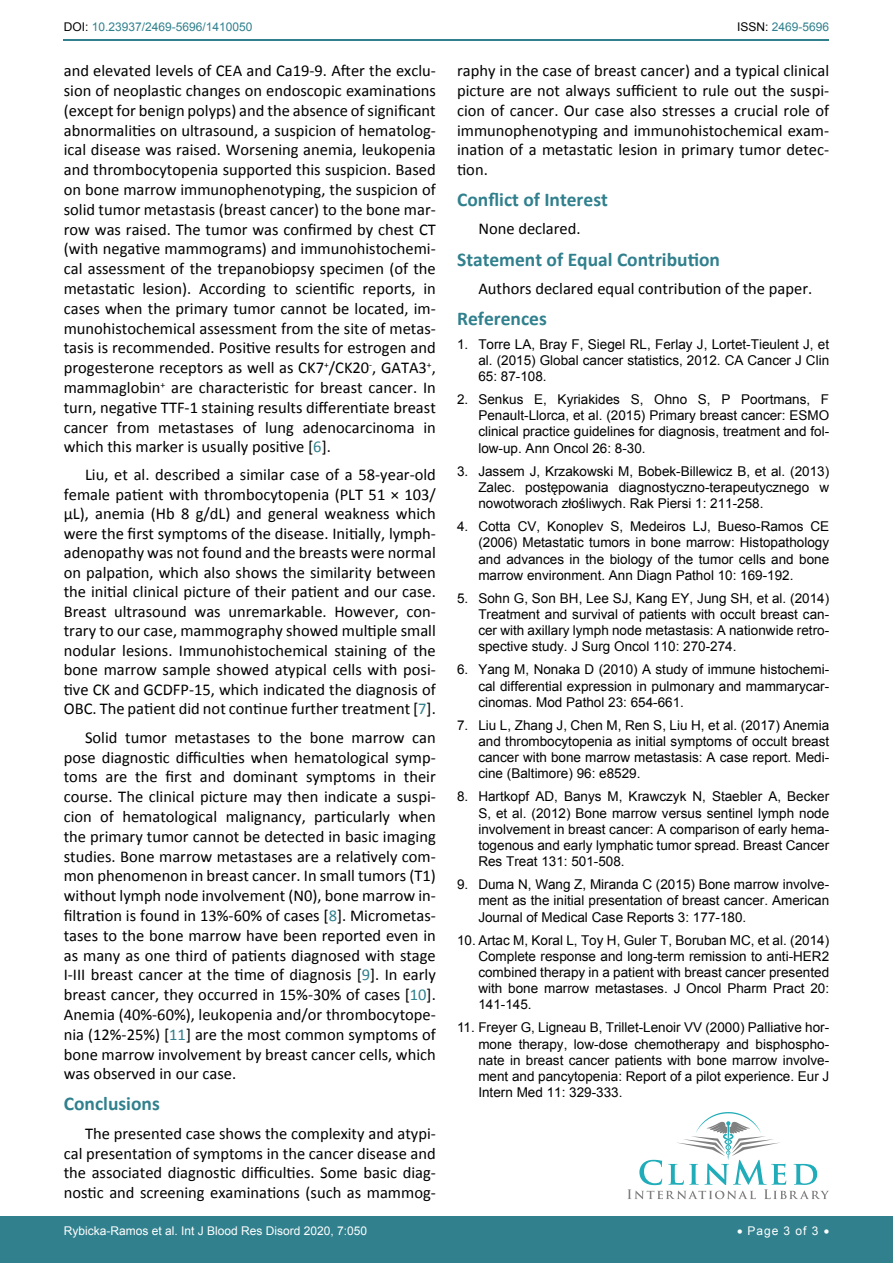
<style>
.page{position:relative;width:893px;height:1263px;background:#fff}
.page>*{position:absolute;margin:0;border:0;box-sizing:border-box;transform-origin:0 0}
.t1{font:700 19.5px "Calibri";color:#30808d}
.t2{font:16.5px/19.8px "Calibri";color:#000;text-align:justify}
.t3{font:13.5px/16.2px "Arial";color:#000;text-align:justify}
.t4{font:12px "Arial";color:#fff}
.t5{font:12px "Arial";color:#30808d}
.s1{color:#000}
.s2{color:#30808d}
</style>
<div class="page">
<hr style="left:64px;top:40px;width:765px;height:1px;background:#30808d">
<div style="left:0;top:1217px;width:893px;height:46px;background:#30808d"></div>
<svg style="left:627px;top:1112px;width:202px;height:87px"></svg>
<p class="t5" style="left:64px;top:19px;width:190px"><span class="s1">DOI:</span> 10.23937/2469-5696/1410050</p>
<p class="t5" style="left:737px;top:19px;width:94px"><span class="s1">ISSN:</span> 2469-5696</p>
<p class="t2" style="left:64px;top:61px;width:374px">and elevated levels of CEA and Ca19-9. After the exclu&shy;sion of neoplastic changes on endoscopic examinations (except for benign polyps) and the absence of significant abnormalities on ultrasound, a suspicion of hematolog&shy;ical disease was raised. Worsening anemia, leukopenia and thrombocytopenia supported this suspicion. Based on bone marrow immunophenotyping, the suspicion of solid tumor metastasis (breast cancer) to the bone mar&shy;row was raised. The tumor was confirmed by chest CT (with negative mammograms) and immunohistochemi&shy;cal assessment of the trepanobiopsy specimen (of the metastatic lesion). According to scientific reports, in cases when the primary tumor cannot be located, im&shy;munohistochemical assessment from the site of metas&shy;tasis is recommended. Positive results for estrogen and progesterone receptors as well as CK7<sup>+</sup>/CK20<sup>-</sup>, GATA3<sup>+</sup>, mammaglobin<sup>+</sup> are characteristic for breast cancer. In turn, negative TTF-1 staining results differentiate breast cancer from metastases of lung adenocarcinoma in which this marker is usually positive [<span class="s2">6</span>].</p>
<p class="t2" style="left:64px;top:465px;width:374px;text-indent:21px">Liu, et al. described a similar case of a 58-year-old female patient with thrombocytopenia (PLT 51 × 103/ µL), anemia (Hb 8 g/dL) and general weakness which were the first symptoms of the disease. Initially, lymph&shy;adenopathy was not found and the breasts were normal on palpation, which also shows the similarity between the initial clinical picture of their patient and our case.<br>Breast ultrasound was unremarkable. However, con&shy;trary to our case, mammography showed multiple small nodular lesions. Immunohistochemical staining of the bone marrow sample showed atypical cells with posi&shy;tive CK and GCDFP-15, which indicated the diagnosis of OBC. The patient did not continue further treatment [<span class="s2">7</span>].</p>
<p class="t2" style="left:64px;top:727px;width:374px;text-indent:21px">Solid tumor metastases to the bone marrow can pose diagnostic difficulties when hematological symp&shy;toms are the first and dominant symptoms in their course. The clinical picture may then indicate a suspi&shy;cion of hematological malignancy, particularly when the primary tumor cannot be detected in basic imaging studies. Bone marrow metastases are a relatively com&shy;mon phenomenon in breast cancer. In small tumors (T1) without lymph node involvement (N0), bone marrow in&shy;filtration is found in 13%-60% of cases [<span class="s2">8</span>]. Micrometas&shy;tases to the bone marrow have been reported even in as many as one third of patients diagnosed with stage I-III breast cancer at the time of diagnosis [<span class="s2">9</span>]. In early breast cancer, they occurred in 15%-30% of cases [<span class="s2">10</span>].<br>Anemia (40%-60%), leukopenia and/or thrombocytope&shy;nia (12%-25%) [<span class="s2">11</span>] are the most common symptoms of bone marrow involvement by breast cancer cells, which was observed in our case.</p>
<p class="t1" style="left:64px;top:1091px;width:98px">Conclusions</p>
<p class="t2" style="left:64px;top:1123px;width:374px;text-indent:21px">The presented case shows the complexity and atypi&shy;cal presentation of symptoms in the cancer disease and the associated diagnostic difficulties. Some basic diag&shy;nostic and screening examinations (such as mammog-</p>
<p class="t2" style="left:457px;top:61px;width:374px">raphy in the case of breast cancer) and a typical clinical picture are not always sufficient to rule out the suspi&shy;cion of cancer. Our case also stresses a crucial role of immunophenotyping and immunohistochemical exam&shy;ination of a metastatic lesion in primary tumor detec&shy;tion.</p>
<p class="t1" style="left:457px;top:187px;width:152px">Conflict of Interest</p>
<p class="t2" style="left:478px;top:219px;width:104px">None declared.</p>
<p class="t1" style="left:457px;top:247px;width:264px">Statement of Equal Contribution</p>
<p class="t2" style="left:478px;top:278px;width:335px">Authors declared equal contribution of the paper.</p>
<p class="t1" style="left:457px;top:306px;width:91px">References</p>
<p class="t3" style="left:478px;top:336px;width:352px;text-indent:-21px">1. Torre LA, Bray F, Siegel RL, Ferlay J, Lortet-Tieulent J, et al. (2015) Global cancer statistics, 2012. CA Cancer J Clin 65: 87-108.</p>
<p class="t3" style="left:478px;top:391px;width:352px;text-indent:-21px">2. Senkus E, Kyriakides S, Ohno S, P Poortmans, F Penault-Llorca, et al. (2015) Primary breast cancer: ESMO clinical practice guidelines for diagnosis, treatment and fol&shy;low-up. Ann Oncol 26: 8-30.</p>
<p class="t3" style="left:478px;top:463px;width:352px;text-indent:-21px">3. Jassem J, Krzakowski M, Bobek-Billewicz B, et al. (2013)<br>Zalec. postępowania diagnostyczno-terapeutycznego w nowotworach złośliwych. Rak Piersi 1: 211-258.</p>
<p class="t3" style="left:478px;top:518px;width:352px;text-indent:-21px">4. Cotta CV, Konoplev S, Medeiros LJ, Bueso-Ramos CE (2006) Metastatic tumors in bone marrow: Histopathology and advances in the biology of the tumor cells and bone marrow environment. Ann Diagn Pathol 10: 169-192.</p>
<p class="t3" style="left:478px;top:590px;width:352px;text-indent:-21px">5. Sohn G, Son BH, Lee SJ, Kang EY, Jung SH, et al. (2014)<br>Treatment and survival of patients with occult breast can&shy;cer with axillary lymph node metastasis: A nationwide retro&shy;spective study. J Surg Oncol 110: 270-274.</p>
<p class="t3" style="left:478px;top:662px;width:352px;text-indent:-21px">6. Yang M, Nonaka D (2010) A study of immune histochemi&shy;cal differential expression in pulmonary and mammarycar&shy;cinomas. Mod Pathol 23: 654-661.</p>
<p class="t3" style="left:478px;top:717px;width:352px;text-indent:-21px">7. Liu L, Zhang J, Chen M, Ren S, Liu H, et al. (2017) Anemia and thrombocytopenia as initial symptoms of occult breast cancer with bone marrow metastasis: A case report. Medi&shy;cine (Baltimore) 96: e8529.</p>
<p class="t3" style="left:478px;top:789px;width:352px;text-indent:-21px">8. Hartkopf AD, Banys M, Krawczyk N, Staebler A, Becker S, et al. (2012) Bone marrow versus sentinel lymph node involvement in breast cancer: A comparison of early hema&shy;togenous and early lymphatic tumor spread. Breast Cancer Res Treat 131: 501-508.</p>
<p class="t3" style="left:478px;top:876px;width:352px;text-indent:-21px">9. Duma N, Wang Z, Miranda C (2015) Bone marrow involve&shy;ment as the initial presentation of breast cancer. American Journal of Medical Case Reports 3: 177-180.</p>
<p class="t3" style="left:478px;top:932px;width:352px;text-indent:-21px">10. Artac M, Koral L, Toy H, Guler T, Boruban MC, et al. (2014)<br>Complete response and long-term remission to anti-HER2 combined therapy in a patient with breast cancer presented with bone marrow metastases. J Oncol Pharm Pract 20:<br>141-145.</p>
<p class="t3" style="left:478px;top:1020px;width:352px;text-indent:-21px">11. Freyer G, Ligneau B, Trillet-Lenoir VV (2000) Palliative hor&shy;mone therapy, low-dose chemotherapy and bisphospho&shy;nate in breast cancer patients with bone marrow involve&shy;ment and pancytopenia: Report of a pilot experience. Eur J Intern Med 11: 329-333.</p>
<p class="t4" style="left:64px;top:1223px;width:305px">Rybicka-Ramos et al. Int J Blood Res Disord 2020, 7:050</p>
<p class="t4" style="left:737px;top:1223px;width:94px">• Page 3 of 3 •</p>
</div>
